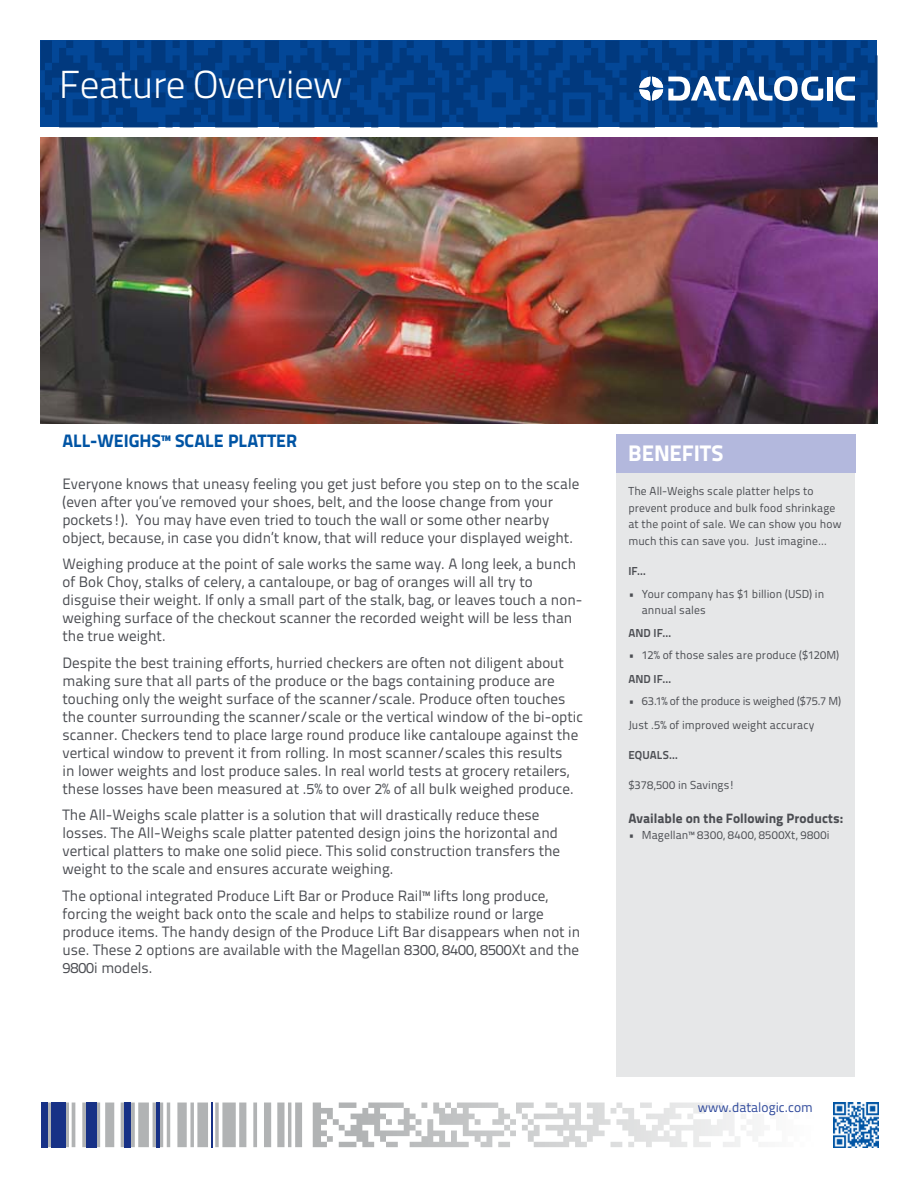
<style>
.page{position:relative;width:918px;height:1188px;background:#fff}
.page>*{position:absolute;margin:0;border:0;box-sizing:border-box;transform-origin:0 0}
.t1{font:300 39px "Titillium Text 22 L";letter-spacing:-.02em;color:#fff}
.t2{font:800 22.5px "Titillium Text 22 L";letter-spacing:-.005em;color:#fff}
.t3{font:800 18px "Titillium Text 22 L";letter-spacing:-.005em;color:#0054a4}
.t4{font:15px/18px "Titillium Text 22 L";color:#4b4d52}
.t5{font:800 13.5px "Titillium Text 22 L";letter-spacing:.005em;color:#4b4d52}
.t6{font:13.5px "Titillium Text 22 L";color:#304a9c}
.t7{font:11.55px/16.5px "Titillium Text 22 L";letter-spacing:.01em;color:#4b4d52}
.t8{font:11.55px "Titillium Text 22 L";letter-spacing:.03em;color:#4b4d52}
.t9{font:700 11.55px "Titillium Text 22 L";letter-spacing:.01em;color:#4b4d52}
</style>
<div class="page">
<svg style="left:40px;top:41px;width:838px;height:86px;background:#023f89"></svg>
<svg style="left:835px;top:77px;width:20px;height:24px"></svg>
<div style="left:827px;top:77px;width:5px;height:24px;background:#fff"></div>
<svg style="left:639px;top:76px;width:184px;height:25px"></svg>
<div style="left:616px;top:434px;width:239px;height:643px;background:#e6e7e8"></div>
<div style="left:616px;top:434px;width:239px;height:38px;background:#b3b8dd"></div>
<svg style="left:339px;top:1102px;width:419px;height:45px"></svg>
<hr style="left:211px;top:1102px;width:2px;height:45px;background:#173186">
<div style="left:124px;top:1102px;width:7px;height:45px;background:#173186"></div>
<hr style="left:156px;top:1102px;width:4px;height:45px;background:#173186">
<div style="left:41px;top:1102px;width:7px;height:45px;background:#173186"></div>
<div style="left:51px;top:1102px;width:15px;height:45px;background:#173186"></div>
<div style="left:86px;top:1102px;width:11px;height:45px;background:#173186"></div>
<img style="left:833px;top:1102px;width:45px;height:45px">
<img style="left:40px;top:138px;width:838px;height:285px">
<h1 class="t1" style="left:59px;top:56px;width:285px">Feature Overview</h1>
<p class="t3" style="left:62px;top:427px;width:236px">All-Weighs™ Scale Platter</p>
<p class="t4" style="left:62px;top:474px;width:518px">Everyone knows that uneasy feeling you get just before you step on to the scale (even after you’ve removed your shoes, belt, and the loose change from your pockets!). You may have even tried to touch the wall or some other nearby object, because, in case you didn’t know, that will reduce your displayed weight.</p>
<p class="t4" style="left:62px;top:554px;width:521px">Weighing produce at the point of sale works the same way. A long leek, a bunch of Bok Choy, stalks of celery, a cantaloupe, or bag of oranges will all try to disguise their weight. If only a small part of the stalk, bag, or leaves touch a non&shy;weighing surface of the checkout scanner the recorded weight will be less than the true weight.</p>
<p class="t4" style="left:62px;top:653px;width:522px">Despite the best training efforts, hurried checkers are often not diligent about making sure that all parts of the produce or the bags containing produce are touching only the weight surface of the scanner/scale. Produce often touches the counter surrounding the scanner/scale or the vertical window of the bi-optic scanner. Checkers tend to place large round produce like cantaloupe against the vertical window to prevent it from rolling. In most scanner/scales this results<br>in lower weights and lost produce sales. In real world tests at grocery retailers, these losses have been measured at .5% to over 2% of all bulk weighed produce.</p>
<p class="t4" style="left:62px;top:805px;width:499px">The All-Weighs scale platter is a solution that will drastically reduce these losses. The All-Weighs scale platter patented design joins the horizontal and vertical platters to make one solid piece. This solid construction transfers the weight to the scale and ensures accurate weighing.</p>
<p class="t4" style="left:62px;top:886px;width:519px">The optional integrated Produce Lift Bar or Produce Rail™ lifts long produce, forcing the weight back onto the scale and helps to stabilize round or large produce items. The handy design of the Produce Lift Bar disappears when not in use. These 2 options are available with the Magellan 8300, 8400, 8500Xt and the 9800i models.</p>
<h2 class="t2" style="left:628px;top:435px;width:97px">benefits</h2>
<p class="t7" style="left:628px;top:483px;width:215px">The All-Weighs scale platter helps to prevent produce and bulk food shrinkage at the point of sale. We can show you how much this can save you. Just imagine…</p>
<p class="t9" style="left:628px;top:562px;width:19px">IF…</p>
<p class="t7" style="left:642px;top:585px;width:184px;line-height:15.9px;text-indent:-14px">• Your company has $1 billion (USD) in annual sales</p>
<p class="t9" style="left:628px;top:624px;width:44px">AND IF…</p>
<p class="t7" style="left:628px;top:647px;width:212px">• 12% of those sales are produce ($120M)</p>
<p class="t9" style="left:628px;top:670px;width:44px">AND IF…</p>
<p class="t7" style="left:628px;top:689px;width:214px;line-height:23.2px">• 63.1% of the produce is weighed ($75.7 M)<br>Just .5% of improved weight accuracy</p>
<p class="t9" style="left:628px;top:746px;width:51px">EQUALS…</p>
<p class="t7" style="left:628px;top:776px;width:108px">$378,500 in Savings!</p>
<p class="t5" style="left:628px;top:808px;width:216px">Available on the Following Products:</p>
<p class="t8" style="left:628px;top:826px;width:203px">• Magellan™ 8300, 8400, 8500Xt, 9800i</p>
<p class="t6" style="left:698px;top:1098px;width:116px">www.datalogic.com</p>
</div>
